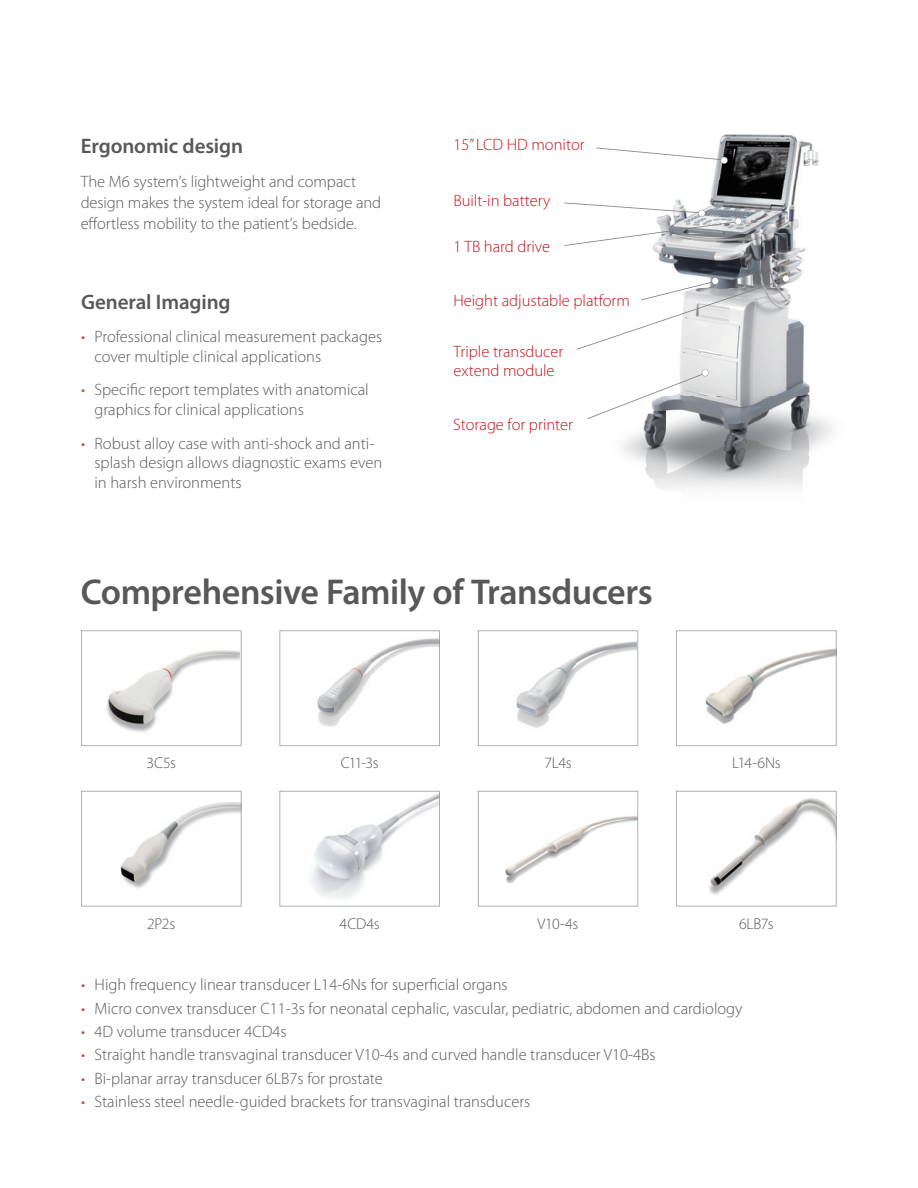
<style>
.page{position:relative;width:918px;height:1188px;background:#fff}
.page>*{position:absolute;margin:0;border:0;box-sizing:border-box;transform-origin:0 0}
.t1{font:600 36px "Myriad Pro";letter-spacing:-.015em;color:#57585a}
.t2{font:600 21px "Myriad Pro";letter-spacing:-.005em;color:#57585a}
.t3{font:300 16.5px/19.8px "Myriad Pro";color:#57585a}
.t4{font:300 16.5px/19.8px "Myriad Pro";color:#c4121a}
.t5{font:300 15.75px "Myriad Pro";letter-spacing:-.025em;color:#57585a}
.s1{color:#ce4b48}
</style>
<div class="page">
<img style="left:576px;top:134px;width:257px;height:355px">
<svg style="left:596px;top:148px;width:132px;height:16px"></svg>
<svg style="left:564px;top:203px;width:178px;height:43px"></svg>
<svg style="left:577px;top:275px;width:212px;height:75px"></svg>
<svg style="left:588px;top:369px;width:121px;height:50px"></svg>
<svg style="left:280px;top:630px;width:160px;height:116px"></svg>
<svg style="left:280px;top:791px;width:160px;height:115px"></svg>
<svg style="left:81px;top:630px;width:160px;height:116px"></svg>
<svg style="left:81px;top:791px;width:160px;height:115px"></svg>
<svg style="left:478px;top:630px;width:160px;height:116px"></svg>
<svg style="left:478px;top:791px;width:160px;height:115px"></svg>
<svg style="left:676px;top:630px;width:161px;height:116px"></svg>
<svg style="left:676px;top:791px;width:161px;height:115px"></svg>
<p class="t2" style="left:81px;top:132px;width:164px">Ergonomic design</p>
<p class="t3" style="left:81px;top:171px;width:302px;line-height:21px">The M6 system’s lightweight and compact design makes the system ideal for storage and effortless mobility to the patient’s bedside.</p>
<p class="t2" style="left:81px;top:289px;width:151px">General Imaging</p>
<p class="t3" style="left:94px;top:327px;width:289px;text-indent:-13px"><span class="s1">•</span> Professional clinical measurement packages cover multiple clinical applications</p>
<p class="t3" style="left:94px;top:380px;width:276px;text-indent:-13px"><span class="s1">•</span> Specific report templates with anatomical graphics for clinical applications</p>
<p class="t3" style="left:94px;top:433px;width:289px;text-indent:-13px"><span class="s1">•</span> Robust alloy case with anti-shock and anti&shy;splash design allows diagnostic exams even in harsh environments</p>
<p class="t4" style="left:453px;top:135px;width:133px">15” LCD HD monitor</p>
<p class="t4" style="left:453px;top:191px;width:99px">Built-in battery</p>
<p class="t4" style="left:453px;top:237px;width:98px">1 TB hard drive</p>
<p class="t4" style="left:453px;top:291px;width:178px">Height adjustable platform</p>
<p class="t4" style="left:453px;top:341px;width:112px">Triple transducer extend module</p>
<p class="t4" style="left:453px;top:415px;width:121px">Storage for printer</p>
<h1 class="t1" style="left:81px;top:569px;width:574px">Comprehensive Family of Transducers</h1>
<p class="t5" style="left:147px;top:755px;width:31px">3C5s</p>
<p class="t5" style="left:341px;top:755px;width:40px">C11-3s</p>
<p class="t5" style="left:545px;top:755px;width:29px">7L4s</p>
<p class="t5" style="left:732px;top:755px;width:50px">L14-6Ns</p>
<p class="t5" style="left:147px;top:915px;width:30px">2P2s</p>
<p class="t5" style="left:340px;top:915px;width:42px">4CD4s</p>
<p class="t5" style="left:538px;top:915px;width:42px">V10-4s</p>
<p class="t5" style="left:739px;top:915px;width:36px">6LB7s</p>
<p class="t3" style="left:81px;top:975px;width:428px"><span class="s1">•</span> High frequency linear transducer L14-6Ns for superficial organs</p>
<p class="t3" style="left:81px;top:999px;width:663px"><span class="s1">•</span> Micro convex transducer C11-3s for neonatal cephalic, vascular, pediatric, abdomen and cardiology</p>
<p class="t3" style="left:81px;top:1022px;width:207px"><span class="s1">•</span> 4D volume transducer 4CD4s</p>
<p class="t3" style="left:81px;top:1045px;width:576px"><span class="s1">•</span> Straight handle transvaginal transducer V10-4s and curved handle transducer V10-4Bs</p>
<p class="t3" style="left:81px;top:1069px;width:303px"><span class="s1">•</span> Bi-planar array transducer 6LB7s for prostate</p>
<p class="t3" style="left:81px;top:1092px;width:451px"><span class="s1">•</span> Stainless steel needle-guided brackets for transvaginal transducers</p>
</div>
